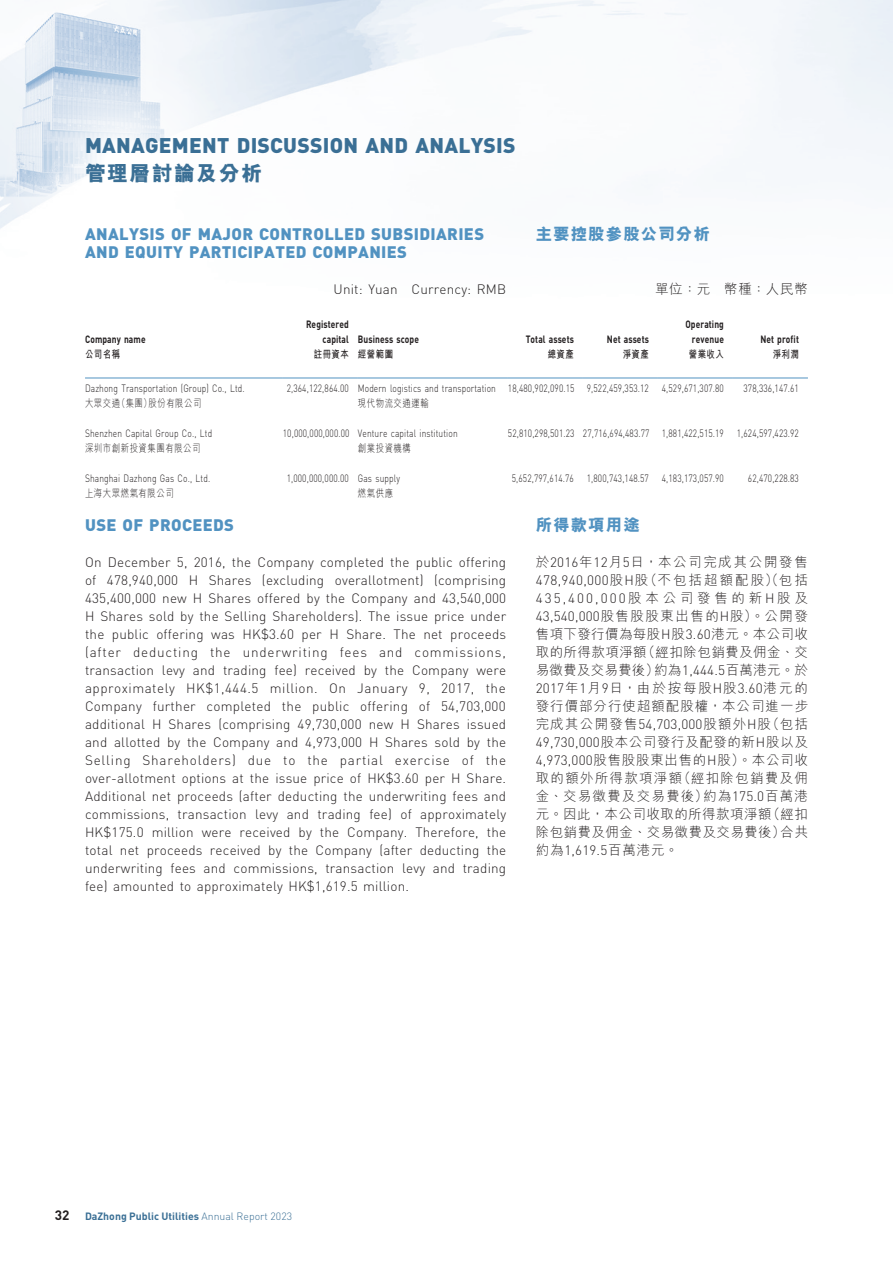
<style>
.page{position:relative;width:893px;height:1263px;background:#fff}
.page>*{position:absolute;margin:0;border:0;box-sizing:border-box;transform-origin:0 0}
.t1{font:900 21px "DIN Pro";letter-spacing:.01em;color:#3a6f95}
.t2{font:800 21px "M Hei HK";letter-spacing:.06em;color:#3a6f95}
._03_H1{font:900 16.5px/18px "DIN Pro";letter-spacing:.02em;color:#5192c1}
._03_H1-2{font:800 16.5px "M Hei HK";letter-spacing:.06em;color:#5192c1}
._01_Body_Text{font:300 13.5px/18px "DIN Pro";letter-spacing:.015em;color:#231f20;text-align:justify}
._01_Body_Text-2{font:300 13.5px/18px "M Hei HK";letter-spacing:.035em;color:#231f20;text-align:justify}
._01_Body_Text-3{font:300 10.5px "DIN Pro";letter-spacing:.015em;color:#231f20;scale:.8 1}
._15_Table_Stub{font:300 10.5px "DIN Pro";letter-spacing:.015em;color:#231f20;scale:.8 1}
._01_Body_Text-4{font:700 10.5px/15px "DIN Pro";letter-spacing:.01em;color:#231f20;text-align:right;scale:.8 1}
._15_Table_Stub-2{font:300 10.5px "M Hei HK";letter-spacing:.065em;color:#231f20;scale:.8 1}
.t3{font:700 10.5px "DIN Pro";color:#3a6f95}
._01_Body_Text-5{font:700 10.5px "M Hei HK";letter-spacing:.06em;color:#231f20;scale:.8 1}
._15_Table_Stub-3{font:700 10.5px "DIN Pro";letter-spacing:.01em;color:#231f20;scale:.8 1}
._15_Table_Stub-4{font:700 10.5px "M Hei HK";color:#231f20;scale:.8 1}
.s1{font-family:"DIN Pro"}
.s2{font-size:13.5px;color:#231f20}
.s3{font-weight:300}
</style>
<div class="page">
<img style="left:0;top:0;width:893px;height:378px">
<svg style="left:2px;top:46px;width:237px;height:237px"></svg>
<hr style="left:85px;top:378px;width:198px;height:1px;background:#5192c1">
<hr style="left:283px;top:378px;width:75px;height:1px;background:#5192c1">
<hr style="left:358px;top:378px;width:150px;height:1px;background:#5192c1">
<hr style="left:508px;top:378px;width:75px;height:1px;background:#5192c1">
<hr style="left:583px;top:378px;width:75px;height:1px;background:#5192c1">
<hr style="left:658px;top:378px;width:75px;height:1px;background:#5192c1">
<hr style="left:733px;top:378px;width:75px;height:1px;background:#5192c1">
<h1 class="t1" style="left:85px;top:131px;width:432px">MANAGEMENT DISCUSSION AND ANALYSIS</h1>
<h1 class="t2" style="left:85px;top:159px;width:178px">管理層討論及分析</h1>
<p class="_03_H1-2" style="left:536px;top:223px;width:176px">主要控股參股公司分析</p>
<p class="_03_H1" style="left:85px;top:224px;width:400px">ANALYSIS OF MAJOR CONTROLLED SUBSIDIARIES<br>AND EQUITY PARTICIPATED COMPANIES</p>
<p class="_01_Body_Text" style="left:334px;top:280px;width:174px">Unit: Yuan Currency: RMB</p>
<p class="_15_Table_Stub-3" style="left:85px;top:332px;width:77px">Company name</p>
<p class="_01_Body_Text-2" style="left:655px;top:280px;width:154px">單位：元 幣種：人民幣</p>
<p class="_01_Body_Text-4" style="left:685px;top:316px;width:50px">Operating revenue</p>
<p class="_01_Body_Text-4" style="left:306px;top:316px;width:55px">Registered capital</p>
<p class="_01_Body_Text-4" style="left:760px;top:331px;width:50px">Net profit</p>
<p class="_01_Body_Text-4" style="left:358px;top:331px;width:78px">Business scope</p>
<p class="_01_Body_Text-4" style="left:526px;top:331px;width:62px">Total assets</p>
<p class="_01_Body_Text-4" style="left:607px;top:331px;width:54px">Net assets</p>
<p class="_15_Table_Stub-4" style="left:85px;top:346px;width:45px">公司名稱</p>
<p class="_01_Body_Text-5" style="left:314px;top:346px;width:45px">註冊資本</p>
<p class="_01_Body_Text-5" style="left:358px;top:346px;width:45px">經營範圍</p>
<p class="_01_Body_Text-5" style="left:548px;top:346px;width:34px">總資產</p>
<p class="_01_Body_Text-5" style="left:623px;top:346px;width:34px">淨資產</p>
<p class="_01_Body_Text-5" style="left:689px;top:346px;width:45px">營業收入</p>
<p class="_01_Body_Text-5" style="left:773px;top:346px;width:34px">淨利潤</p>
<p class="_15_Table_Stub" style="left:85px;top:381px;width:201px">Dazhong Transportation (Group) Co., Ltd.</p>
<p class="_01_Body_Text-3" style="left:287px;top:381px;width:79px">2,364,122,864.00</p>
<p class="_15_Table_Stub" style="left:358px;top:381px;width:174px">Modern logistics and transportation</p>
<p class="_01_Body_Text-3" style="left:508px;top:381px;width:85px">18,480,902,090.15</p>
<p class="_01_Body_Text-3" style="left:587px;top:381px;width:79px">9,522,459,353.12</p>
<p class="_01_Body_Text-3" style="left:662px;top:381px;width:79px">4,529,671,307.80</p>
<p class="_01_Body_Text-3" style="left:743px;top:381px;width:71px">378,336,147.61</p>
<p class="_15_Table_Stub-2" style="left:85px;top:396px;width:147px">大眾交通（集團）股份有限公司</p>
<p class="_15_Table_Stub-2" style="left:358px;top:396px;width:90px">現代物流交通運輸</p>
<p class="_15_Table_Stub" style="left:85px;top:426px;width:160px">Shenzhen Capital Group Co., Ltd</p>
<p class="_01_Body_Text-3" style="left:283px;top:426px;width:85px">10,000,000,000.00</p>
<p class="_15_Table_Stub" style="left:358px;top:426px;width:126px">Venture capital institution</p>
<p class="_01_Body_Text-3" style="left:508px;top:426px;width:85px">52,810,298,501.23</p>
<p class="_01_Body_Text-3" style="left:583px;top:426px;width:85px">27,716,694,483.77</p>
<p class="_01_Body_Text-3" style="left:662px;top:426px;width:79px">1,881,422,515.19</p>
<p class="_01_Body_Text-3" style="left:737px;top:426px;width:79px">1,624,597,423.92</p>
<p class="_15_Table_Stub-2" style="left:85px;top:441px;width:146px">深圳市創新投資集團有限公司</p>
<p class="_15_Table_Stub-2" style="left:358px;top:441px;width:68px">創業投資機構</p>
<p class="_15_Table_Stub" style="left:85px;top:471px;width:158px">Shanghai Dazhong Gas Co., Ltd.</p>
<p class="_01_Body_Text-3" style="left:287px;top:471px;width:79px">1,000,000,000.00</p>
<p class="_15_Table_Stub" style="left:358px;top:471px;width:54px">Gas supply</p>
<p class="_01_Body_Text-3" style="left:512px;top:471px;width:79px">5,652,797,614.76</p>
<p class="_01_Body_Text-3" style="left:587px;top:471px;width:79px">1,800,743,148.57</p>
<p class="_01_Body_Text-3" style="left:662px;top:471px;width:79px">4,183,173,057.90</p>
<p class="_01_Body_Text-3" style="left:748px;top:471px;width:65px">62,470,228.83</p>
<p class="_15_Table_Stub-2" style="left:85px;top:486px;width:112px">上海大眾燃氣有限公司</p>
<p class="_15_Table_Stub-2" style="left:358px;top:486px;width:45px">燃氣供應</p>
<p class="_03_H1" style="left:85px;top:515px;width:150px">USE OF PROCEEDS</p>
<p class="_01_Body_Text" style="left:85px;top:552px;width:423px">On December 5, 2016, the Company completed the public offering of 478,940,000 H Shares (excluding overallotment) (comprising 435,400,000 new H Shares offered by the Company and 43,540,000<br>H Shares sold by the Selling Shareholders). The issue price under the public offering was HK$3.60 per H Share. The net proceeds (after deducting the underwriting fees and commissions, transaction levy and trading fee) received by the Company were approximately HK$1,444.5 million. On January 9, 2017, the Company further completed the public offering of 54,703,000 additional H Shares (comprising 49,730,000 new H Shares issued and allotted by the Company and 4,973,000 H Shares sold by the Selling Shareholders) due to the partial exercise of the over-allotment options at the issue price of HK$3.60 per H Share.<br>Additional net proceeds (after deducting the underwriting fees and commissions, transaction levy and trading fee) of approximately HK$175.0 million were received by the Company. Therefore, the total net proceeds received by the Company (after deducting the underwriting fees and commissions, transaction levy and trading fee) amounted to approximately HK$1,619.5 million.</p>
<p class="_03_H1-2" style="left:536px;top:514px;width:106px">所得款項用途</p>
<p class="_01_Body_Text-2" style="left:536px;top:552px;width:274px">於<span class="s1">2016</span>年<span class="s1">12</span>月<span class="s1">5</span>日，本公司完成其公開發售<span class="s1">478,940,000</span>股<span class="s1">H</span>股（不包括超額配股）（包括<span class="s1">435,400,000</span>股本公司發售的新<span class="s1">H</span>股及<span class="s1">43,540,000</span>股售股股東出售的<span class="s1">H</span>股）。公開發售項下發行價為每股<span class="s1">H</span>股<span class="s1">3.60</span>港元。本公司收取的所得款項淨額（經扣除包銷費及佣金、交易徵費及交易費後）約為<span class="s1">1,444.5</span>百萬港元。於<span class="s1">2017</span>年<span class="s1">1</span>月<span class="s1">9</span>日，由於按每股<span class="s1">H</span>股<span class="s1">3.60</span>港元的發行價部分行使超額配股權，本公司進一步完成其公開發售<span class="s1">54,703,000</span>股額外<span class="s1">H</span>股（包括<span class="s1">49,730,000</span>股本公司發行及配發的新<span class="s1">H</span>股以及<span class="s1">4,973,000</span>股售股股東出售的<span class="s1">H</span>股）。本公司收取的額外所得款項淨額（經扣除包銷費及佣金、交易徵費及交易費後）約為<span class="s1">175.0</span>百萬港元。因此，本公司收取的所得款項淨額（經扣除包銷費及佣金、交易徵費及交易費後）合共約為<span class="s1">1,619.5</span>百萬港元。</p>
<p class="t3" style="left:55px;top:1209px;width:239px"><span class="s2">32</span> DaZhong Public Utilities <span class="s3">Annual Report 2023</span></p>
</div>
